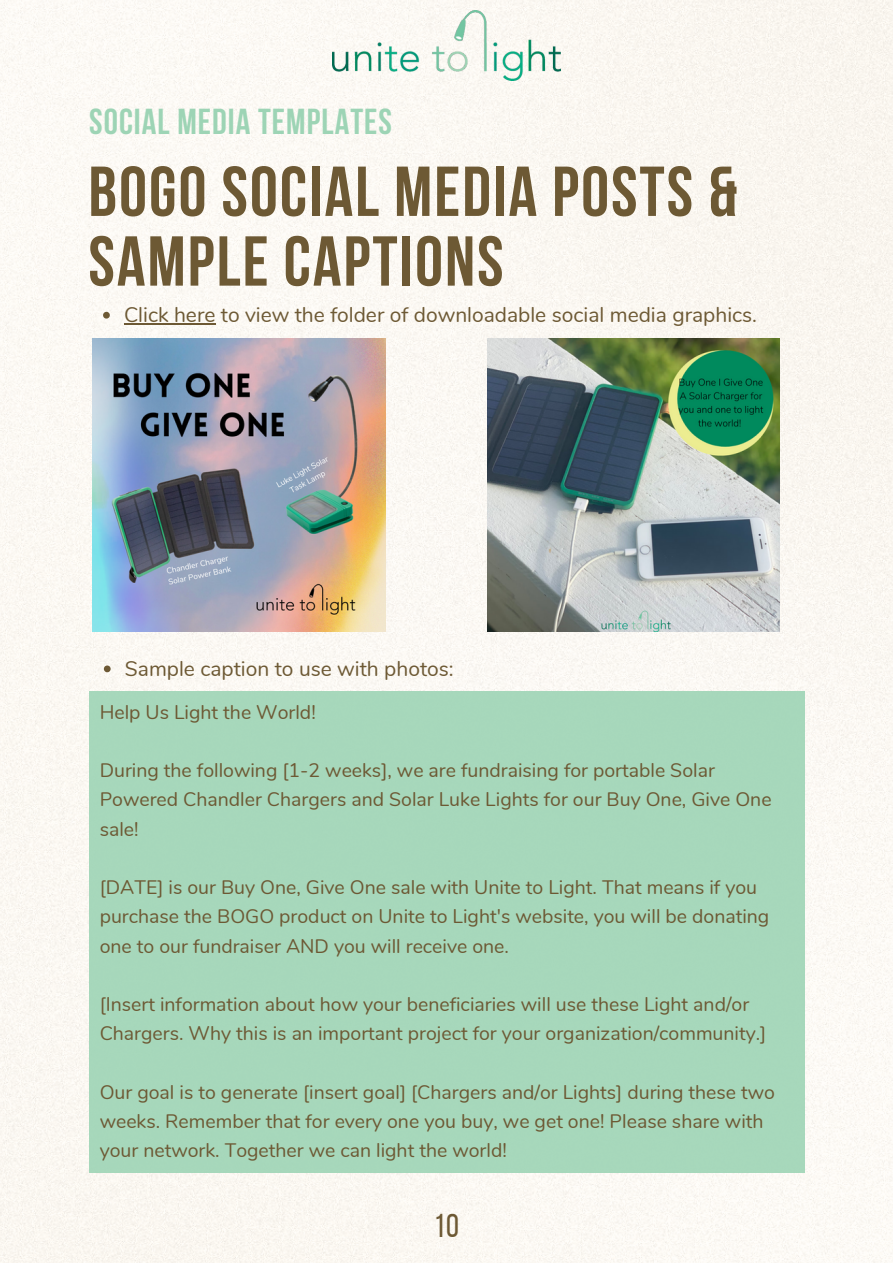
<style>
.page{position:relative;width:893px;height:1264px;background:#fff}
.page>*{position:absolute;margin:0;border:0;box-sizing:border-box;transform-origin:0 0}
.t1{font:700 70.5px/69.8px "Bebas Neue";letter-spacing:.03em;color:#6d5934}
.t2{font:700 36px "Bebas Neue";letter-spacing:.03em;color:#9dd4b5}
.t3{font:33px "Bebas Neue";color:#6d5934}
.t4{font:21px "Nunito";color:#6d5934}
.t5{font:19.5px/29.2px "Nunito";color:#6d5934}
</style>
<div class="page">
<div style="left:0;top:0;width:892px;height:1262px;background:#fbf8f3"></div>
<div style="left:89px;top:691px;width:715px;height:481px;background:#a7d7bb"></div>
<img style="left:93px;top:339px;width:292px;height:292px">
<img style="left:487px;top:339px;width:292px;height:292px">
<svg style="left:103px;top:312px;width:7px;height:6px"></svg>
<hr style="left:124px;top:323px;width:91px;height:1px;background:#6d5934">
<svg style="left:104px;top:665px;width:7px;height:7px"></svg>
<img style="left:333px;top:10px;width:227px;height:70px">
<h2 class="t2" style="left:89px;top:107px;width:304px">SOCIAL MEDIA TEMPLATES</h2>
<h1 class="t1" style="left:88px;top:163px;width:650px">BOGO SOCIAL MEDIA POSTS &amp;<br>SAMPLE CAPTIONS</h1>
<p class="t4" style="left:124px;top:301px;width:634px">Click here to view the folder of downloadable social media graphics.</p>
<p class="t4" style="left:125px;top:654px;width:330px">Sample caption to use with photos:</p>
<p class="t5" style="left:100px;top:697px;width:217px">Help Us Light the World!</p>
<p class="t5" style="left:100px;top:756px;width:673px">During the following [1-2 weeks], we are fundraising for portable Solar<br>Powered Chandler Chargers and Solar Luke Lights for our Buy One, Give One sale!</p>
<p class="t5" style="left:100px;top:873px;width:671px">[DATE] is our Buy One, Give One sale with Unite to Light. That means if you purchase the BOGO product on Unite to Light's website, you will be donating one to our fundraiser AND you will receive one.</p>
<p class="t5" style="left:100px;top:990px;width:668px">[Insert information about how your beneficiaries will use these Light and/or<br>Chargers. Why this is an important project for your organization/community.]</p>
<p class="t5" style="left:100px;top:1077px;width:676px">Our goal is to generate [insert goal] [Chargers and/or Lights] during these two weeks. Remember that for every one you buy, we get one! Please share with your network. Together we can light the world!</p>
<h3 class="t3" style="left:434px;top:1212px;width:26px">10</h3>
</div>
